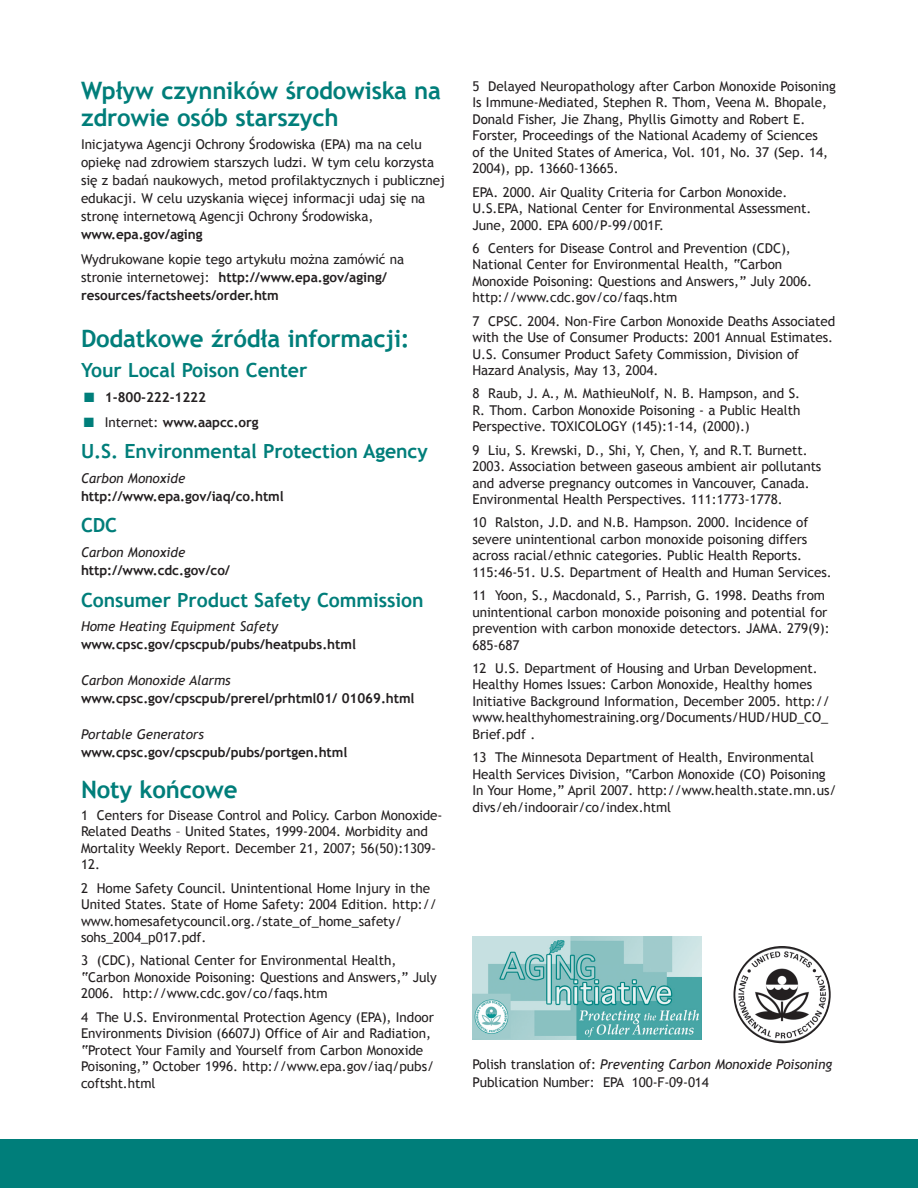
<style>
.page{position:relative;width:918px;height:1188px;background:#fff}
.page>*{position:absolute;margin:0;border:0;box-sizing:border-box;transform-origin:0 0}
.t1{font:700 24px/27px "Trebuchet MS";letter-spacing:-.01em;color:#007e7a}
.t2{font:700 19.5px "Trebuchet MS";letter-spacing:-.005em;color:#007e7a}
.t3{font:13.5px/16.5px "Trebuchet MS";letter-spacing:-.005em;color:#231f20}
.t4{font:700 13.5px "Trebuchet MS";letter-spacing:-.005em;color:#231f20}
.t5{font:italic 13.5px "Trebuchet MS";letter-spacing:-.005em;color:#231f20}
.s1{font-weight:700}
.s2{color:#007e7a}
.s3{font-weight:400}
.s4{font-style:italic}
</style>
<div class="page">
<img style="left:734px;top:947px;width:96px;height:95px;border-radius:48px">
<div style="left:733px;top:946px;width:98px;height:97px;border:2px solid #231f20;border-radius:50%"></div>
<div style="left:0;top:1140px;width:918px;height:48px;background:#007e7a"></div>
<img style="left:472px;top:936px;width:229px;height:103px">
<h1 class="t1" style="left:81px;top:77px;width:361px">Wpływ czynników środowiska na zdrowie osób starszych</h1>
<p class="t3" style="left:81px;top:136px;width:366px;line-height:18px">Inicjatywa Agencji Ochrony Środowiska (EPA) ma na celu opiekę nad zdrowiem starszych ludzi. W tym celu korzysta się z badań naukowych, metod profilaktycznych i publicznej edukacji. W celu uzyskania więcej informacji udaj się na stronę internetową Agencji Ochrony Środowiska,</p>
<p class="t4" style="left:81px;top:226px;width:123px">www.epa.gov/aging</p>
<p class="t3" style="left:81px;top:250px;width:325px;line-height:18px">Wydrukowane kopie tego artykułu można zamówić na stronie internetowej: <span class="s1">http://www.epa.gov/aging/ resources/factsheets/order.htm</span></p>
<h1 class="t1" style="left:81px;top:325px;width:330px">Dodatkowe źródła informacji:</h1>
<h2 class="t2" style="left:81px;top:358px;width:228px">Your Local Poison Center</h2>
<p class="t4" style="left:84px;top:389px;width:123px"><span class="s2">■</span> 1-800-222-1222</p>
<p class="t4" style="left:84px;top:414px;width:176px"><span class="s2">■</span> <span class="s3">Internet:</span> www.aapcc.org</p>
<h2 class="t2" style="left:81px;top:439px;width:348px">U.S. Environmental Protection Agency</h2>
<p class="t5" style="left:81px;top:470px;width:106px">Carbon Monoxide</p>
<p class="t4" style="left:81px;top:488px;width:204px">http://www.epa.gov/iaq/co.html</p>
<h2 class="t2" style="left:81px;top:513px;width:38px">CDC</h2>
<p class="t5" style="left:81px;top:544px;width:106px">Carbon Monoxide</p>
<p class="t4" style="left:81px;top:562px;width:151px">http://www.cdc.gov/co/</p>
<h2 class="t2" style="left:81px;top:588px;width:344px">Consumer Product Safety Commission</h2>
<p class="t5" style="left:81px;top:619px;width:199px">Home Heating Equipment Safety</p>
<p class="t4" style="left:81px;top:636px;width:276px">www.cpsc.gov/cpscpub/pubs/heatpubs.html</p>
<p class="t5" style="left:81px;top:673px;width:151px">Carbon Monoxide Alarms</p>
<p class="t4" style="left:81px;top:690px;width:335px">www.cpsc.gov/cpscpub/prerel/prhtml01/ 01069.html</p>
<p class="t5" style="left:81px;top:727px;width:124px">Portable Generators</p>
<p class="t4" style="left:81px;top:744px;width:268px">www.cpsc.gov/cpscpub/pubs/portgen.html</p>
<h1 class="t1" style="left:81px;top:776px;width:158px">Noty końcowe</h1>
<p class="t3" style="left:81px;top:807px;width:363px">1 Centers for Disease Control and Policy. Carbon Monoxide-Related Deaths – United States, 1999-2004. Morbidity and Mortality Weekly Report. December 21, 2007; 56(50):1309- 12.</p>
<p class="t3" style="left:81px;top:880px;width:357px">2 Home Safety Council. Unintentional Home Injury in the United States. State of Home Safety: 2004 Edition. http:// www.homesafetycouncil.org./state_of_home_safety/ sohs_2004_p017.pdf.</p>
<p class="t3" style="left:81px;top:953px;width:357px">3 (CDC), National Center for Environmental Health, “Carbon Monoxide Poisoning: Questions and Answers,” July<br>2006. http://www.cdc.gov/co/faqs.htm</p>
<p class="t3" style="left:81px;top:1009px;width:355px">4 The U.S. Environmental Protection Agency (EPA), Indoor Environments Division (6607J) Office of Air and Radiation, “Protect Your Family and Yourself from Carbon Monoxide Poisoning,” October 1996. http://www.epa.gov/iaq/pubs/ coftsht.html</p>
<p class="t3" style="left:472px;top:78px;width:365px">5 Delayed Neuropathology after Carbon Monoxide Poisoning Is Immune-Mediated, Stephen R. Thom, Veena M. Bhopale, Donald Fisher, Jie Zhang, Phyllis Gimotty and Robert E.<br>Forster, Proceedings of the National Academy of Sciences<br>of the United States of America, Vol. 101, No. 37 (Sep. 14, 2004), pp. 13660-13665.</p>
<p class="t3" style="left:472px;top:184px;width:340px">EPA. 2000. Air Quality Criteria for Carbon Monoxide.<br>U.S.EPA, National Center for Environmental Assessment.<br>June, 2000. EPA 600/P-99/001F.</p>
<p class="t3" style="left:472px;top:240px;width:341px">6 Centers for Disease Control and Prevention (CDC), National Center for Environmental Health, “Carbon Monoxide Poisoning: Questions and Answers,” July 2006. http://www.cdc.gov/co/faqs.htm</p>
<p class="t3" style="left:472px;top:313px;width:364px">7 CPSC. 2004. Non-Fire Carbon Monoxide Deaths Associated with the Use of Consumer Products: 2001 Annual Estimates.<br>U.S. Consumer Product Safety Commission, Division of Hazard Analysis, May 13, 2004.</p>
<p class="t3" style="left:472px;top:386px;width:330px;text-align:justify">8 Raub, J. A., M. MathieuNolf, N. B. Hampson, and S.<br>R. Thom. Carbon Monoxide Poisoning - a Public Health Perspective. TOXICOLOGY (145):1-14, (2000).)</p>
<p class="t3" style="left:472px;top:442px;width:350px">9 Liu, S. Krewski, D., Shi, Y, Chen, Y, and R.T. Burnett.<br>2003. Association between gaseous ambient air pollutants and adverse pregnancy outcomes in Vancouver, Canada.<br>Environmental Health Perspectives. 111:1773-1778.</p>
<p class="t3" style="left:472px;top:515px;width:361px">10 Ralston, J.D. and N.B. Hampson. 2000. Incidence of severe unintentional carbon monoxide poisoning differs across racial/ethnic categories. Public Health Reports.<br>115:46-51. U.S. Department of Health and Human Services.</p>
<p class="t3" style="left:472px;top:587px;width:359px">11 Yoon, S., Macdonald, S., Parrish, G. 1998. Deaths from unintentional carbon monoxide poisoning and potential for prevention with carbon monoxide detectors. JAMA. 279(9):<br>685-687</p>
<p class="t3" style="left:472px;top:660px;width:359px">12 U.S. Department of Housing and Urban Development.<br>Healthy Homes Issues: Carbon Monoxide, Healthy homes Initiative Background Information, December 2005. http:// www.healthyhomestraining.org/Documents/HUD/HUD_CO_ Brief.pdf .</p>
<p class="t3" style="left:472px;top:749px;width:366px">13 The Minnesota Department of Health, Environmental Health Services Division, “Carbon Monoxide (CO) Poisoning In Your Home,” April 2007. http://www.health.state.mn.us/ divs/eh/indoorair/co/index.html</p>
<p class="t3" style="left:472px;top:1056px;width:361px;line-height:18px">Polish translation of: <span class="s4">Preventing Carbon Monoxide Poisoning<br></span>Publication Number: EPA 100-F-09-014</p>
</div>
